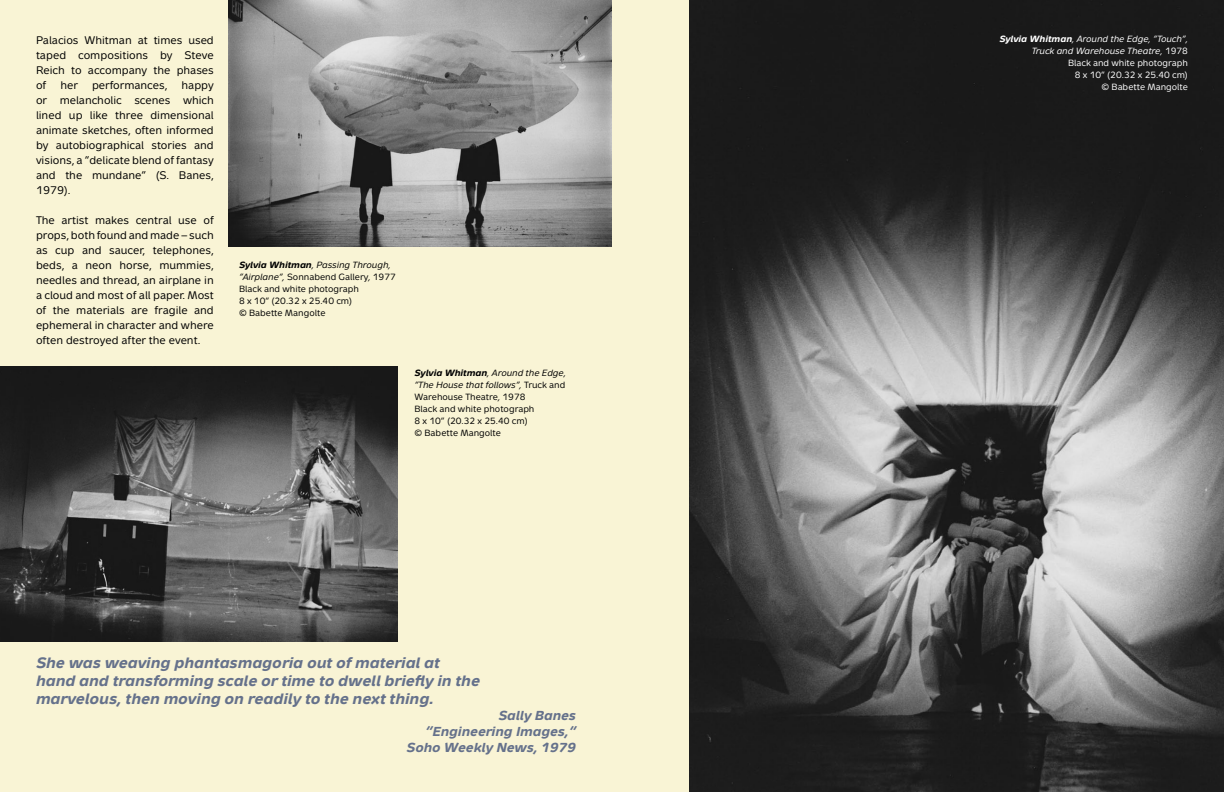
<style>
.page{position:relative;width:1224px;height:792px;background:#fff}
.page>*{position:absolute;margin:0;border:0;box-sizing:border-box;transform-origin:0 0}
.t1{font:italic 700 15px/18px "Metron Text OT";color:#65718b}
.t2{font:italic 700 13px/16px "Metron Text OT";color:#65718b;text-align:right}
.t3{font:11px/15px "Metron Text OT";color:#000;text-align:justify}
.t4{font:9px/12px "Metron Text OT";color:#000}
.t5{font:9px/12px "Metron Text OT";color:#fff;text-align:right}
.s1{font-weight:700;font-style:italic}
.s2{font-style:italic}
</style>
<div class="page">
<div style="left:0;top:0;width:690px;height:792px;background:#f9f4d5"></div>
<img style="left:228px;top:0;width:384px;height:247px">
<img style="left:690px;top:0;width:534px;height:792px">
<img style="left:0;top:367px;width:397px;height:274px">
<p class="t3" style="left:36px;top:32px;width:179px">Palacios Whitman at times used taped compositions by Steve Reich to accompany the phases of</p>
<p class="t3" style="left:60px;top:77px;width:19px">her</p>
<p class="t3" style="left:92px;top:77px;width:77px">performances,</p>
<p class="t3" style="left:36px;top:77px;width:179px;text-indent:146px">happy or melancholic scenes which lined up like three dimensional animate sketches, often informed by autobiographical stories and visions, a “delicate blend of fantasy and the mundane” (S. Banes, 1979).</p>
<p class="t3" style="left:36px;top:212px;width:179px">The artist makes central use of props, both found and made – such as cup and saucer, telephones, beds, a neon horse, mummies, needles and thread, an airplane in a cloud and most of all paper. Most of the materials are fragile and ephemeral in character and where often destroyed after the event.</p>
<p class="t4" style="left:239px;top:259px;width:158px"><span class="s1">Sylvia Whitman</span><span class="s2">, Passing Through, “Airplane”,</span> Sonnabend Gallery<span class="s2">,</span> 1977<br>Black and white photograph<br>8 x 10” (20.32 x 25.40 cm)<br>© Babette Mangolte</p>
<p class="t4" style="left:415px;top:367px;width:153px"><span class="s1">Sylvia Whitman</span><span class="s2">, Around the Edge, “The House that follows”,</span> Truck and<br>Warehouse Theatre<span class="s2">,</span> 1978<br>Black and white photograph<br>8 x 10” (20.32 x 25.40 cm)<br>© Babette Mangolte</p>
<h1 class="t1" style="left:36px;top:653px;width:445px">She was weaving phantasmagoria out of material at hand and transforming scale or time to dwell briefly in the marvelous, then moving on readily to the next thing.</h1>
<p class="t2" style="left:407px;top:707px;width:171px">Sally Banes<br>“Engineering Images,”<br>Soho Weekly News, 1979</p>
<p class="t5" style="left:999px;top:33px;width:190px"><span class="s1">Sylvia Whitman</span><span class="s2">, Around the Edge, “Touch”,<br>Truck and Warehouse Theatre,</span> 1978<br>Black and white photograph<br>8 x 10” (20.32 x 25.40 cm)<br>© Babette Mangolte</p>
</div>
